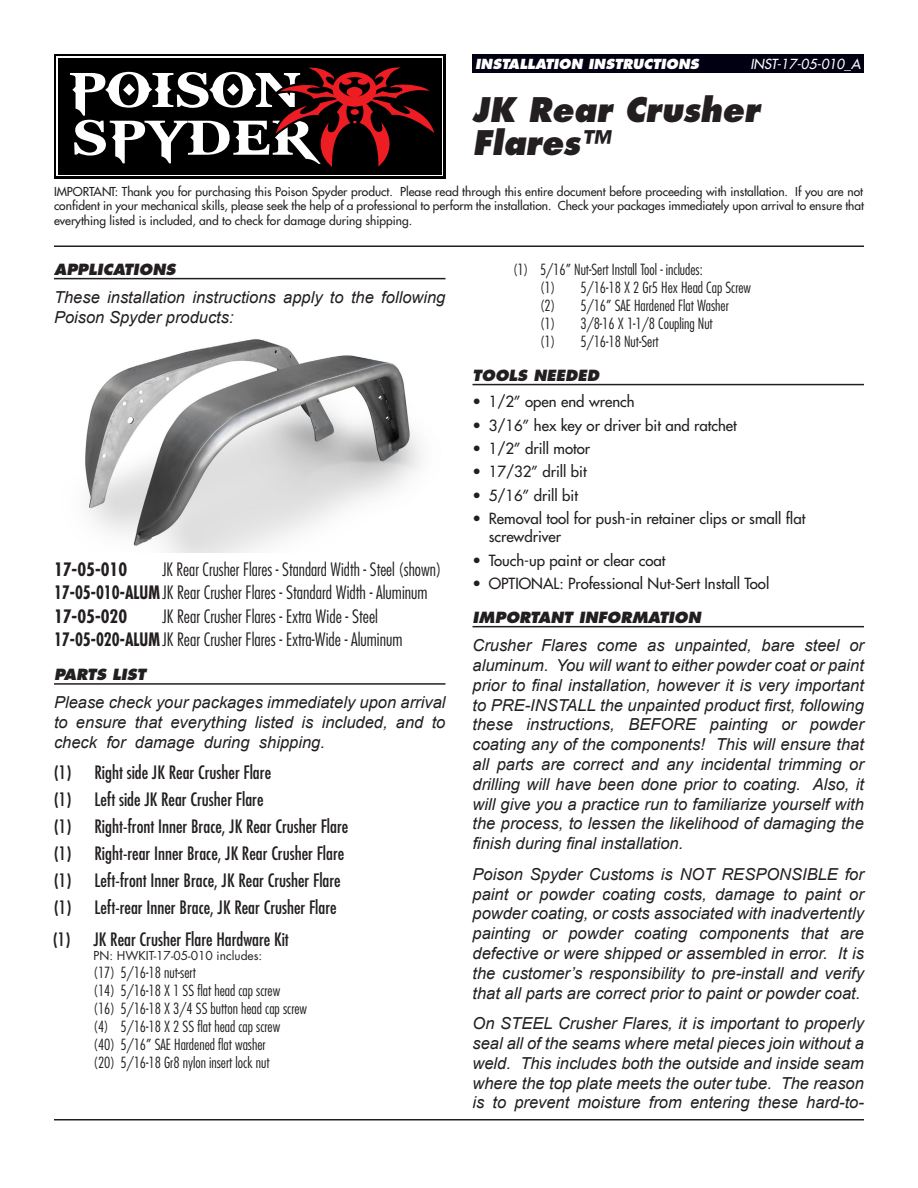
<style>
.page{position:relative;width:918px;height:1188px;background:#fff}
.page>*{position:absolute;margin:0;border:0;box-sizing:border-box;transform-origin:0 0}
.t1{font:italic 800 33px/33px "Futura";color:#231f20;scale:.95 1}
.Part_List{font:condensed 18px/27px "Futura";color:#231f20}
.Part_Number___Name{font:300 condensed 18px "Futura";color:#231f20}
.Part_Number___Name-2{font:700 condensed 18px "Futura";color:#231f20}
.Notes{font:italic 16.5px/19.8px "Arial";color:#231f20;text-align:justify}
.Part_List-2{font:italic 16.5px/19.8px "Arial";color:#231f20;text-align:justify}
.Part_List_Indented{font:300 condensed 15px "Futura";color:#231f20}
.t2{font:15px/18px "Futura";color:#231f20}
.Section_Head{font:italic 800 15px "Futura";color:#231f20}
.t3{font:italic 800 13.5px "Futura";color:#fff}
.t4{font:italic 13.5px "Futura";color:#fff}
.Important{font:12px/14.4px "Futura";color:#231f20;text-align:justify}
.Part_List_Part_Numbe{font:12px "Futura";color:#231f20}
.s1{font-weight:700}
</style>
<div class="page">
<hr style="left:54px;top:1119px;width:810px;height:1px;background:#231f20">
<svg style="left:54px;top:54px;width:392px;height:125px;fill:#000001"></svg>
<div style="left:57px;top:57px;width:386px;height:119px;background:#000001"></div>
<svg style="left:70px;top:67px;width:364px;height:100px"></svg>
<div style="left:472px;top:54px;width:392px;height:18px;background:#000012"></div>
<hr style="left:54px;top:245px;width:810px;height:2px;background:#231f20">
<hr style="left:54px;top:278px;width:392px;height:1px;background:#231f20">
<hr style="left:54px;top:683px;width:392px;height:2px;background:#231f20">
<img style="left:85px;top:339px;width:336px;height:214px">
<hr style="left:472px;top:384px;width:392px;height:1px;background:#231f20">
<hr style="left:472px;top:626px;width:392px;height:1px;background:#231f20">
<p class="t3" style="left:475px;top:55px;width:225px">INSTALLATION INSTRUCTIONS</p>
<p class="t4" style="left:750px;top:55px;width:112px">INST-17-05-010_A</p>
<h1 class="t1" style="left:472px;top:93px;width:303px">JK Rear Crusher<br>Flares™</h1>
<p class="Important" style="left:54px;top:184px;width:812px">IMPORTANT: Thank you for purchasing this Poison Spyder product. Please read through this entire document before proceeding with installation. If you are not confident in your mechanical skills, please seek the help of a professional to perform the installation. Check your packages immediately upon arrival to ensure that everything listed is included, and to check for damage during shipping.</p>
<p class="Section_Head" style="left:54px;top:260px;width:123px">APPLICATIONS</p>
<p class="Notes" style="left:54px;top:288px;width:393px">These installation instructions apply to the following<br>Poison Spyder products:</p>
<p class="Part_List_Indented" style="left:513px;top:261px;width:191px">(1) 5/16” Nut-Sert Install Tool - includes:</p>
<p class="Part_List_Indented" style="left:540px;top:279px;width:213px">(1) 5/16-18 X 2 Gr5 Hex Head Cap Screw</p>
<p class="Part_List_Indented" style="left:540px;top:297px;width:190px">(2) 5/16” SAE Hardened Flat Washer</p>
<p class="Part_List_Indented" style="left:540px;top:315px;width:174px">(1) 3/8-16 X 1-1/8 Coupling Nut</p>
<p class="Part_List_Indented" style="left:540px;top:333px;width:120px">(1) 5/16-18 Nut-Sert</p>
<p class="Section_Head" style="left:472px;top:366px;width:128px">TOOLS NEEDED</p>
<p class="t2" style="left:472px;top:393px;width:164px">• 1/2” open end wrench</p>
<p class="t2" style="left:472px;top:416px;width:266px">• 3/16” hex key or driver bit and ratchet</p>
<p class="t2" style="left:472px;top:440px;width:119px">• 1/2” drill motor</p>
<p class="t2" style="left:472px;top:463px;width:116px">• 17/32” drill bit</p>
<p class="t2" style="left:472px;top:486px;width:107px">• 5/16” drill bit</p>
<p class="t2" style="left:489px;top:510px;width:318px;text-indent:-16px">• Removal tool for push-in retainer clips or small flat screwdriver</p>
<p class="t2" style="left:472px;top:551px;width:194px">• Touch-up paint or clear coat</p>
<p class="t2" style="left:472px;top:575px;width:298px">• OPTIONAL: Professional Nut-Sert Install Tool</p>
<p class="Section_Head" style="left:472px;top:608px;width:230px">IMPORTANT INFORMATION</p>
<p class="Notes" style="left:472px;top:636px;width:393px">Crusher Flares come as unpainted, bare steel or aluminum. You will want to either powder coat or paint prior to final installation, however it is very important to PRE-INSTALL the unpainted product first, following these instructions, BEFORE painting or powder coating any of the components! This will ensure that all parts are correct and any incidental trimming or drilling will have been done prior to coating. Also, it will give you a practice run to familiarize yourself with the process, to lessen the likelihood of damaging the finish during final installation.</p>
<p class="Notes" style="left:472px;top:864px;width:393px">Poison Spyder Customs is NOT RESPONSIBLE for paint or powder coating costs, damage to paint or powder coating, or costs associated with inadvertently painting or powder coating components that are defective or were shipped or assembled in error. It is the customer’s responsibility to pre-install and verify that all parts are correct prior to paint or powder coat.</p>
<p class="Notes" style="left:472px;top:1014px;width:393px">On STEEL Crusher Flares, it is important to properly seal all of the seams where metal pieces join without a weld. This includes both the outside and inside seam where the top plate meets the outer tube. The reason is to prevent moisture from entering these hard-to-</p>
<p class="Part_Number___Name-2" style="left:54px;top:558px;width:75px">17-05-010</p>
<p class="Part_Number___Name" style="left:162px;top:559px;width:281px">JK Rear Crusher Flares - Standard Width - Steel (shown)</p>
<p class="Part_Number___Name" style="left:54px;top:582px;width:375px"><span class="s1">17-05-010-ALUM</span>JK Rear Crusher Flares - Standard Width - Aluminum</p>
<p class="Part_Number___Name-2" style="left:54px;top:605px;width:75px">17-05-020</p>
<p class="Part_Number___Name" style="left:162px;top:606px;width:218px">JK Rear Crusher Flares - Extra Wide - Steel</p>
<p class="Part_Number___Name" style="left:54px;top:629px;width:350px"><span class="s1">17-05-020-ALUM</span>JK Rear Crusher Flares - Extra-Wide - Aluminum</p>
<p class="Section_Head" style="left:54px;top:665px;width:93px">PARTS LIST</p>
<p class="Part_List-2" style="left:54px;top:693px;width:393px">Please check your packages immediately upon arrival to ensure that everything listed is included, and to check for damage during shipping.</p>
<p class="Part_List" style="left:54px;top:759px;width:296px">(1) Right side JK Rear Crusher Flare<br>(1) Left side JK Rear Crusher Flare<br>(1) Right-front Inner Brace, JK Rear Crusher Flare (1) Right-rear Inner Brace, JK Rear Crusher Flare (1) Left-front Inner Brace, JK Rear Crusher Flare (1) Left-rear Inner Brace, JK Rear Crusher Flare</p>
<p class="Part_List" style="left:53px;top:925px;width:237px">(1) JK Rear Crusher Flare Hardware Kit</p>
<p class="Part_List_Part_Numbe" style="left:94px;top:948px;width:170px">PN: HWKIT-17-05-010 includes:</p>
<p class="Part_List_Indented" style="left:94px;top:964px;width:104px">(17) 5/16-18 nut-sert</p>
<p class="Part_List_Indented" style="left:94px;top:982px;width:188px">(14) 5/16-18 X 1 SS flat head cap screw</p>
<p class="Part_List_Indented" style="left:94px;top:1000px;width:215px">(16) 5/16-18 X 3/4 SS button head cap screw</p>
<p class="Part_List_Indented" style="left:94px;top:1018px;width:188px">(4) 5/16-18 X 2 SS flat head cap screw</p>
<p class="Part_List_Indented" style="left:94px;top:1036px;width:174px">(40) 5/16” SAE Hardened flat washer</p>
<p class="Part_List_Indented" style="left:94px;top:1054px;width:177px">(20) 5/16-18 Gr8 nylon insert lock nut</p>
</div>
